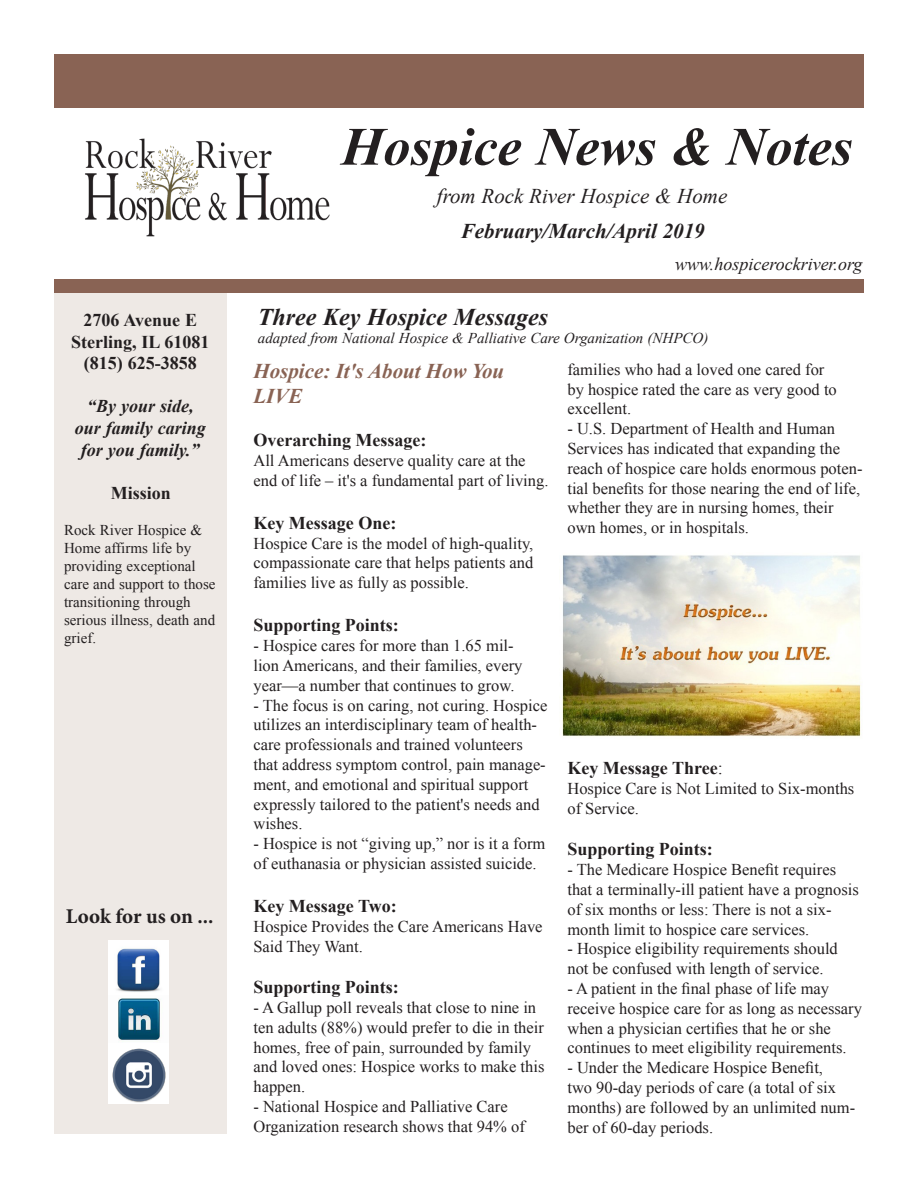
<style>
.page{position:relative;width:918px;height:1188px;background:#fff}
.page>*{position:absolute;margin:0;border:0;box-sizing:border-box;transform-origin:0 0}
.t1{font:italic 700 54px "Times New Roman";color:#231f20}
.t2{font:italic 700 24px "Times New Roman";color:#231f20}
.t3{font:italic 700 21px/25.2px "Times New Roman";color:#896354}
.t4{font:italic 21px "Times New Roman";color:#231f20}
.t5{font:italic 700 21px "Times New Roman";color:#231f20}
.t6{font:700 21px "Minion Pro";letter-spacing:-.005em;color:#231f20}
.t7{font:700 18px "Times New Roman";color:#231f20}
.t8{font:italic 700 18px "Times New Roman";color:#231f20}
.t9{font:italic 18px "Times New Roman";color:#231f20}
.t10{font:16.5px/19.8px "Times New Roman";color:#231f20}
.t11{font:15px/18px "Times New Roman";color:#231f20}
.t12{font:italic 15px "Times New Roman";color:#231f20}
.s1{font-weight:400}
</style>
<div class="page">
<div style="left:54px;top:292px;width:173px;height:842px;background:#eee9e5"></div>
<div style="left:54px;top:54px;width:810px;height:54px;background:#896354"></div>
<img style="left:85px;top:138px;width:245px;height:99px">
<div style="left:54px;top:279px;width:810px;height:13px;background:#896354"></div>
<img style="left:109px;top:941px;width:60px;height:54px">
<img style="left:109px;top:995px;width:60px;height:49px">
<img style="left:562px;top:555px;width:299px;height:182px">
<img style="left:109px;top:1045px;width:60px;height:59px">
<p class="t7" style="left:84px;top:308px;width:115px">2706 Avenue E</p>
<p class="t7" style="left:71px;top:329px;width:140px">Sterling, IL 61081</p>
<p class="t7" style="left:84px;top:351px;width:114px">(815) 625-3858</p>
<p class="t8" style="left:87px;top:394px;width:108px">“By your side,</p>
<p class="t8" style="left:75px;top:415px;width:132px">our family caring</p>
<p class="t8" style="left:81px;top:437px;width:120px">for you family.”</p>
<p class="t7" style="left:111px;top:480px;width:62px">Mission</p>
<p class="t11" style="left:64px;top:521px;width:140px">Rock River Hospice &amp;<br>Home affirms life by</p>
<p class="t11" style="left:64px;top:557px;width:153px">providing exceptional care and support to those transitioning through serious illness, death and grief.</p>
<p class="t6" style="left:66px;top:901px;width:149px">Look for us on ...</p>
<p class="t1" style="left:341px;top:109px;width:513px">Hospice News &amp; Notes</p>
<p class="t4" style="left:437px;top:181px;width:292px">from Rock River Hospice &amp; Home</p>
<p class="t5" style="left:461px;top:217px;width:245px">February/March/April 2019</p>
<p class="t9" style="left:675px;top:252px;width:189px">www.hospicerockriver.org</p>
<p class="t2" style="left:258px;top:301px;width:292px">Three Key Hospice Messages</p>
<p class="t12" style="left:258px;top:328px;width:452px">adapted from National Hospice &amp; Palliative Care Organization (NHPCO)</p>
<p class="t3" style="left:253px;top:357px;width:252px">Hospice: It's About How You<br>LIVE</p>
<p class="t7" style="left:253px;top:427px;width:175px">Overarching Message:</p>
<p class="t10" style="left:253px;top:450px;width:297px">All Americans deserve quality care at the end of life – it's a fundamental part of living.</p>
<p class="t7" style="left:253px;top:510px;width:144px">Key Message One:</p>
<p class="t10" style="left:253px;top:533px;width:281px;text-align:justify">Hospice Care is the model of high-quality, compassionate care that helps patients and families live as fully as possible.</p>
<p class="t7" style="left:253px;top:613px;width:147px">Supporting Points:</p>
<p class="t10" style="left:253px;top:635px;width:270px">- Hospice cares for more than 1.65 mil&shy;lion Americans, and their families, every year—a number that continues to grow.</p>
<p class="t10" style="left:253px;top:695px;width:295px">- The focus is on caring, not curing. Hospice utilizes an interdisciplinary team of health&shy;care professionals and trained volunteers that address symptom control, pain manage&shy;ment, and emotional and spiritual support expressly tailored to the patient's needs and wishes.</p>
<p class="t10" style="left:253px;top:833px;width:293px">- Hospice is not “giving up,” nor is it a form of euthanasia or physician assisted suicide.</p>
<p class="t7" style="left:253px;top:894px;width:145px">Key Message Two:</p>
<p class="t10" style="left:253px;top:916px;width:291px">Hospice Provides the Care Americans Have<br>Said They Want.</p>
<p class="t7" style="left:253px;top:975px;width:147px">Supporting Points:</p>
<p class="t10" style="left:253px;top:997px;width:293px">- A Gallup poll reveals that close to nine in ten adults (88%) would prefer to die in their homes, free of pain, surrounded by family and loved ones: Hospice works to make this happen.</p>
<p class="t10" style="left:253px;top:1096px;width:273px">- National Hospice and Palliative Care<br>Organization research shows that 94% of</p>
<p class="t10" style="left:567px;top:359px;width:271px">families who had a loved one cared for by hospice rated the care as very good to excellent.</p>
<p class="t10" style="left:567px;top:418px;width:297px">- U.S. Department of Health and Human Services has indicated that expanding the reach of hospice care holds enormous poten&shy;tial benefits for those nearing the end of life, whether they are in nursing homes, their own homes, or in hospitals.</p>
<p class="t7" style="left:567px;top:756px;width:157px">Key Message Three<span class="s1">:</span></p>
<p class="t10" style="left:567px;top:778px;width:288px">Hospice Care is Not Limited to Six-months of Service.</p>
<p class="t7" style="left:567px;top:837px;width:147px">Supporting Points:</p>
<p class="t10" style="left:567px;top:859px;width:293px">- The Medicare Hospice Benefit requires that a terminally-ill patient have a prognosis of six months or less: There is not a six&shy;month limit to hospice care services.</p>
<p class="t10" style="left:567px;top:939px;width:272px">- Hospice eligibility requirements should not be confused with length of service.</p>
<p class="t10" style="left:567px;top:978px;width:296px">- A patient in the final phase of life may receive hospice care for as long as necessary when a physician certifies that he or she continues to meet eligibility requirements.</p>
<p class="t10" style="left:567px;top:1057px;width:289px">- Under the Medicare Hospice Benefit,<br>two 90-day periods of care (a total of six months) are followed by an unlimited num&shy;ber of 60-day periods.</p>
</div>
